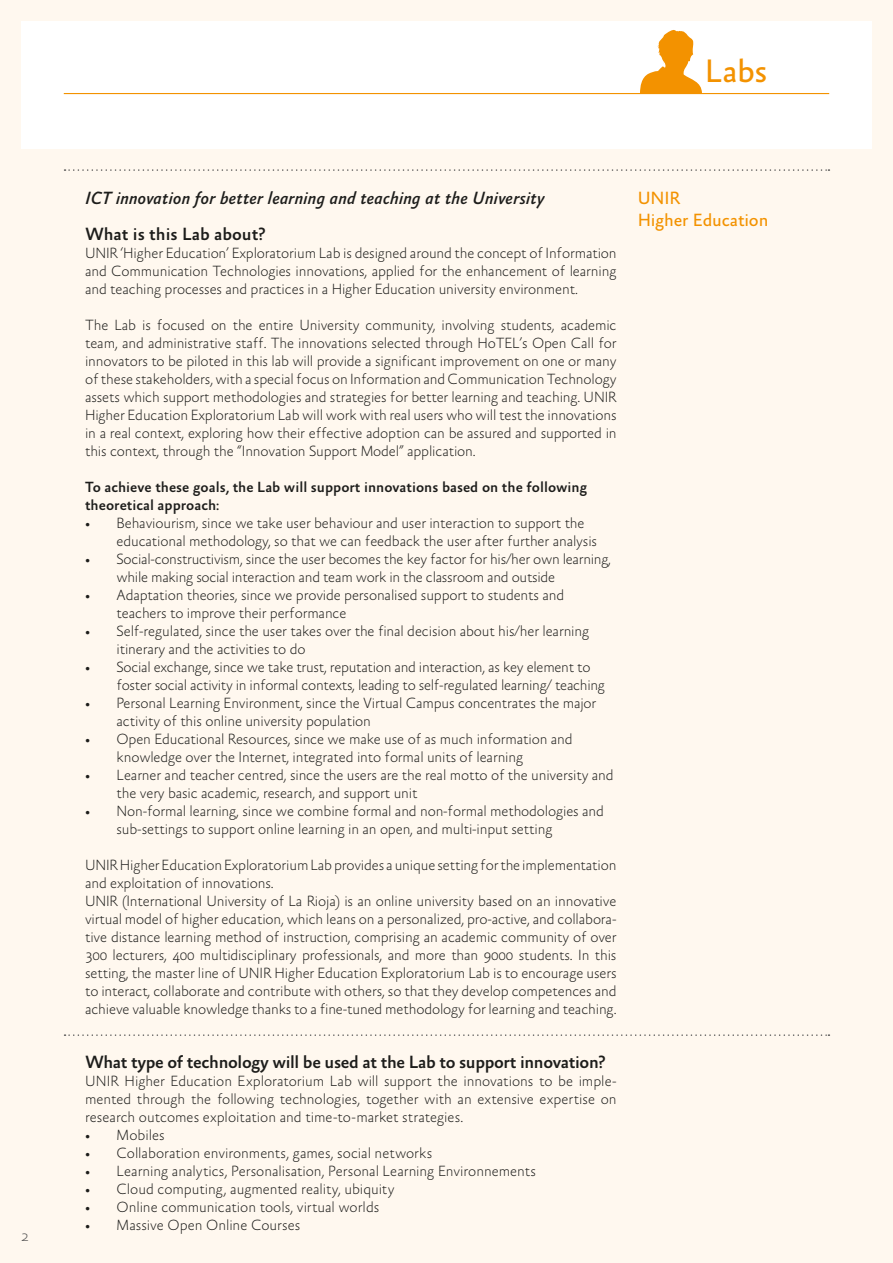
<style>
.page{position:relative;width:893px;height:1263px;background:#fff8ef}
.page>*{position:absolute;margin:0;border:0;box-sizing:border-box;transform-origin:0 0}
.t1{font:33px "Absara Sans";color:#f39200}
.t2{font:500 18px "Absara Sans";letter-spacing:-.02em;color:#1d1d1b}
.t3{font:italic 500 18px "Absara Sans";letter-spacing:-.01em;color:#1d1d1b}
.t4{font:500 18px "Absara Sans";color:#1d1d1b}
.t5{font:18px/21.6px "Absara Sans";letter-spacing:-.01em;color:#f39200}
.t6{font:100 15px/18px "Absara Sans";letter-spacing:-.01em;color:#1d1d1b}
.t7{font:500 15px/18px "Absara Sans";color:#1d1d1b}
.t8{font:100 15px "Absara Sans";color:#575756}
</style>
<div class="page">
<div style="left:21px;top:21px;width:851px;height:128px;background:#fff"></div>
<svg style="left:65px;top:169px;width:764px;height:2px"></svg>
<svg style="left:65px;top:1034px;width:764px;height:2px"></svg>
<svg style="left:640px;top:30px;width:62px;height:63px"></svg>
<hr style="left:64px;top:93px;width:765px;height:1px;background:#f39200">
<p class="t8" style="left:21px;top:1228px;width:9px">2</p>
<h1 class="t1" style="left:705px;top:54px;width:64px">Labs</h1>
<p class="t3" style="left:85px;top:189px;width:461px">ICT innovation for better learning and teaching at the University</p>
<p class="t4" style="left:85px;top:225px;width:182px">What is this Lab about?</p>
<p class="t6" style="left:85px;top:245px;width:533px;text-align:justify">UNIR ‘Higher Education’ Exploratorium Lab is designed around the concept of Information and Communication Technologies innovations, applied for the enhancement of learning and teaching processes and practices in a Higher Education university environment.</p>
<p class="t6" style="left:85px;top:317px;width:533px;text-align:justify">The Lab is focused on the entire University community, involving students, academic team, and administrative staff. The innovations selected through HoTEL’s Open Call for innovators to be piloted in this lab will provide a significant improvement on one or many of these stakeholders, with a special focus on Information and Communication Technology assets which support methodologies and strategies for better learning and teaching. UNIR Higher Education Exploratorium Lab will work with real users who will test the innovations in a real context, exploring how their effective adoption can be assured and supported in this context, through the “Innovation Support Model” application.</p>
<p class="t7" style="left:85px;top:479px;width:504px">To achieve these goals, the Lab will support innovations based on the following theoretical approach:</p>
<p class="t6" style="left:117px;top:515px;width:482px;text-indent:-32px">• Behaviourism, since we take user behaviour and user interaction to support the educational methodology, so that we can feedback the user after further analysis</p>
<p class="t6" style="left:117px;top:551px;width:496px;text-indent:-32px">• Social-constructivism, since the user becomes the key factor for his/her own -learning, while making social interaction and team work in the classroom and outside</p>
<p class="t6" style="left:117px;top:587px;width:449px;text-indent:-32px">• Adaptation theories, since we provide personalised support to students and teachers to improve their performance</p>
<p class="t6" style="left:117px;top:623px;width:474px;text-indent:-31px">• Self-regulated, since the user takes over the final decision about his/her learning itinerary and the activities to do</p>
<p class="t6" style="left:117px;top:659px;width:490px;text-indent:-31px">• Social exchange, since we take trust, reputation and interaction, as key element to foster social activity in informal contexts, leading to self-regulated learning/ teaching</p>
<p class="t6" style="left:117px;top:695px;width:481px;text-indent:-31px">• Personal Learning Environment, since the Virtual Campus concentrates the major activity of this online university population</p>
<p class="t6" style="left:117px;top:731px;width:458px;text-indent:-31px">• Open Educational Resources, since we make use of as much information and knowledge over the Internet, integrated into formal units of learning</p>
<p class="t6" style="left:117px;top:767px;width:499px;text-indent:-32px">• Learner and teacher centred, since the users are the real motto of the university and the very basic academic, research, and support unit</p>
<p class="t6" style="left:117px;top:803px;width:489px;text-indent:-32px">• Non-formal learning, since we combine formal and non-formal methodologies and sub-settings to support online learning in an open, and multi-input setting</p>
<p class="t6" style="left:85px;top:857px;width:533px">UNIR Higher Education Exploratorium Lab provides a unique setting for the implementation and exploitation of innovations.<br>UNIR (International University of La Rioja) is an online university based on an innovative virtual model of higher education, which leans on a personalized, pro-active, and collabora&shy;tive distance learning method of instruction, comprising an academic community of over 300 lecturers, 400 multidisciplinary professionals, and more than 9000 students. In this setting, the master line of UNIR Higher Education Exploratorium Lab is to encourage users to interact, collaborate and contribute with others, so that they develop competences and achieve valuable knowledge thanks to a fine-tuned methodology for learning and teaching.</p>
<p class="t2" style="left:85px;top:1053px;width:522px">What type of technology will be used at the Lab to support innovation?</p>
<p class="t6" style="left:85px;top:1073px;width:533px;text-align:justify">UNIR Higher Education Exploratorium Lab will support the innovations to be imple&shy;mented through the following technologies, together with an extensive expertise on research outcomes exploitation and time-to-market strategies.</p>
<p class="t6" style="left:85px;top:1127px;width:81px">• Mobiles</p>
<p class="t6" style="left:85px;top:1145px;width:349px">• Collaboration environments, games, social networks</p>
<p class="t6" style="left:85px;top:1163px;width:453px">• Learning analytics, Personalisation, Personal Learning Environnements</p>
<p class="t6" style="left:85px;top:1181px;width:311px">• Cloud computing, augmented reality, ubiquity</p>
<p class="t6" style="left:85px;top:1199px;width:296px">• Online communication tools, virtual worlds</p>
<p class="t6" style="left:85px;top:1217px;width:217px">• Massive Open Online Courses</p>
<p class="t5" style="left:638px;top:188px;width:132px">UNIR<br>Higher Education</p>
</div>
